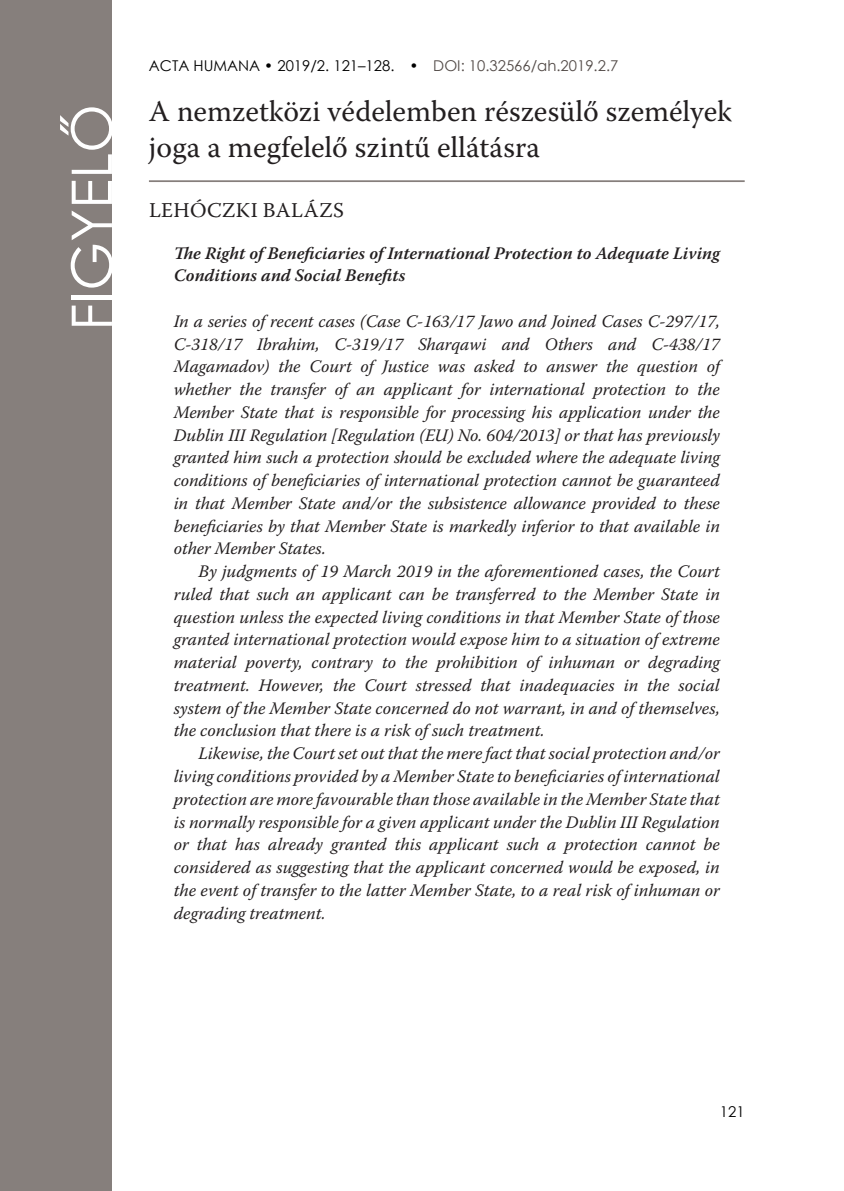
<style>
.page{position:relative;width:844px;height:1191px;background:#fff}
.page>*{position:absolute;margin:0;border:0;box-sizing:border-box;transform-origin:0 0}
.t1{font:56px "Century Gothic";color:#fff}
.Tanulmánycím{font:29.75px/35.7px "Warnock Pro";color:#231f20}
.Szerző{font:21px "Warnock Pro";letter-spacing:.02em;color:#231f20}
.Absztrakt{font:italic 17.5px/22.8px "Warnock Pro";color:#231f20;text-align:justify}
.Absztrakt_cím{font:italic 600 17.5px/22.8px "Warnock Pro";color:#231f20}
.t2{font:14.88px "Century Gothic";color:#000}
.s1{color:#524a47}
</style>
<div class="page">
<div style="left:0;top:0;width:112px;height:1191px;background:#867f7c"></div>
<hr style="left:149px;top:180px;width:595px;height:2px;background:#867f7c">
<p class="t2" style="left:149px;top:55px;width:471px">ACTA HUMANA • 2019/2. 121–128. • <span class="s1">DOI: 10.32566/ah.2019.2.7</span></p>
<h1 class="t1" style="left:53px;top:331px;width:228px;rotate:-90deg">FIGYELŐ</h1>
<p class="Tanulmánycím" style="left:149px;top:93px;width:584px">A nemzetközi védelemben részesülő személyek joga a megfelelő szintű ellátásra</p>
<p class="Szerző" style="left:149px;top:197px;width:196px">LEHÓCZKI BALÁZS</p>
<p class="Absztrakt_cím" style="left:174px;top:241px;width:547px">The Right of Beneficiaries of International Protection to Adequate Living<br>Conditions and Social Benefits</p>
<p class="Absztrakt" style="left:174px;top:309px;width:547px">In a series of recent cases (Case C-163/17 Jawo and Joined Cases C-297/17, C-318/17 Ibrahim, C-319/17 Sharqawi and Others and C-438/17<br>Magamadov) the Court of Justice was asked to answer the question of whether the transfer of an applicant for international protection to the Member State that is responsible for processing his application under the Dublin III Regulation [Regulation (EU) No. 604/2013] or that has previously granted him such a protection should be excluded where the adequate living conditions of beneficiaries of international protection cannot be guaranteed in that Member State and/or the subsistence allowance provided to these beneficiaries by that Member State is markedly inferior to that available in other Member States.</p>
<p class="Absztrakt" style="left:174px;top:560px;width:547px;text-indent:25px">By judgments of 19 March 2019 in the aforementioned cases, the Court ruled that such an applicant can be transferred to the Member State in question unless the expected living conditions in that Member State of those granted international protection would expose him to a situation of extreme material poverty, contrary to the prohibition of inhuman or degrading treatment. However, the Court stressed that inadequacies in the social system of the Member State concerned do not warrant, in and of themselves, the conclusion that there is a risk of such treatment.</p>
<p class="Absztrakt" style="left:174px;top:742px;width:547px;text-indent:25px">Likewise, the Court set out that the mere fact that social protection and/or living conditions provided by a Member State to beneficiaries of international protection are more favourable than those available in the Member State that is normally responsible for a given applicant under the Dublin III Regulation or that has already granted this applicant such a protection cannot be considered as suggesting that the applicant concerned would be exposed, in the event of transfer to the latter Member State, to a real risk of inhuman or degrading treatment.</p>
<p class="t2" style="left:719px;top:1100px;width:26px">121</p>
</div>
